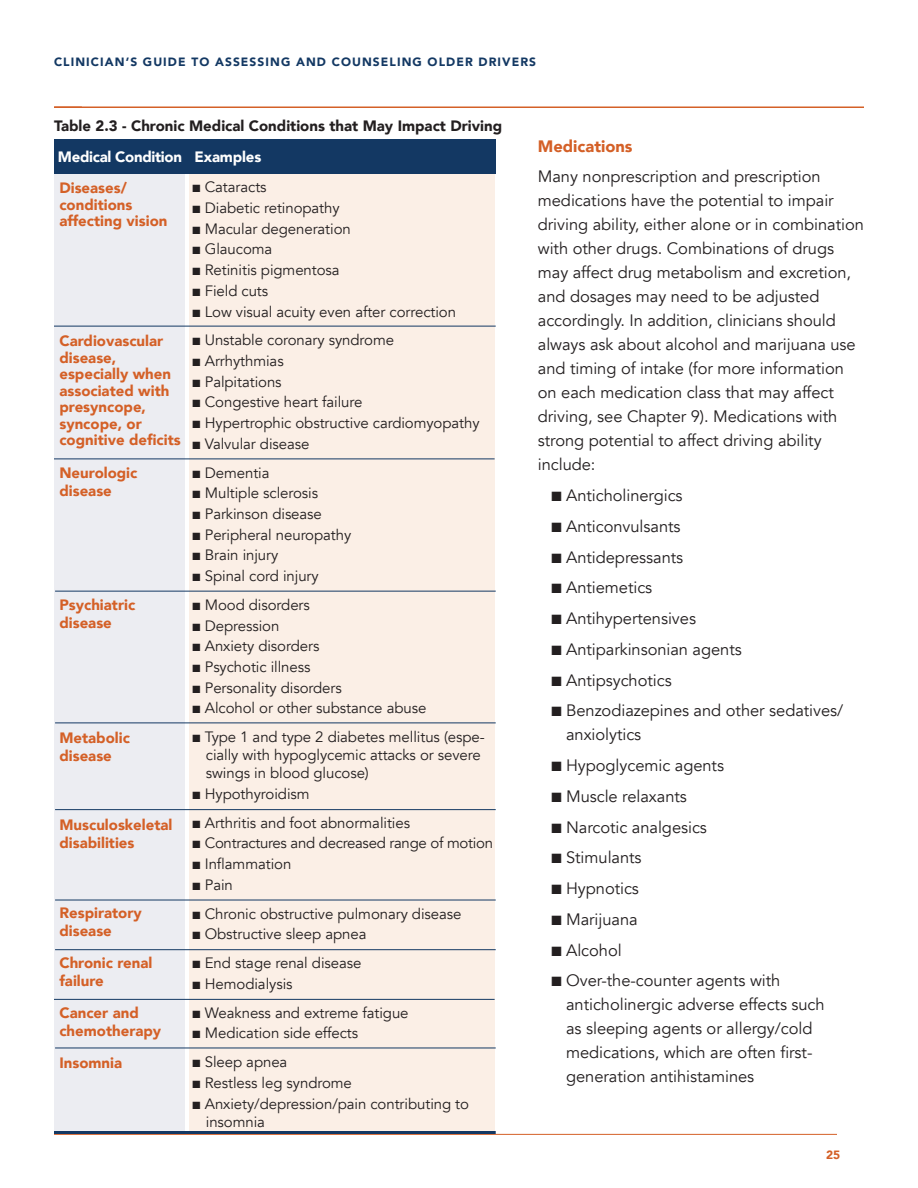
<style>
.page{position:relative;width:918px;height:1188px;background:#fff}
.page>*{position:absolute;margin:0;border:0;box-sizing:border-box;transform-origin:0 0}
.t1{font:16.5px/24px "Avenir";letter-spacing:-.005em;color:#231f20}
.t2{font:900 16.5px "Avenir";color:#d46027}
.t3{font:15px/18px "Avenir";letter-spacing:-.005em;color:#231f20}
.t4{font:900 15px/16.5px "Avenir";color:#d46027}
.t5{font:900 15px "Avenir";color:#231f20}
.t6{font:900 15px "Avenir";letter-spacing:-.02em;color:#fff}
.t7{font:900 12px "Avenir";letter-spacing:.09em;color:#133863}
.t8{font:900 12px "Avenir";color:#d46027}
</style>
<div class="page">
<hr style="left:54px;top:106px;width:810px;height:2px;background:#d46027">
<hr style="left:54px;top:1134px;width:783px;height:1px;background:#d46027">
<div style="left:54px;top:168px;width:131px;height:966px;background:#ecedf2"></div>
<div style="left:189px;top:171px;width:306px;height:963px;background:#fbefe6"></div>
<div style="left:54px;top:140px;width:442px;height:34px;background:#133863"></div>
<hr style="left:54px;top:326px;width:442px;height:1px;background:#133863">
<hr style="left:54px;top:459px;width:441px;height:1px;background:#133863">
<hr style="left:54px;top:1131px;width:442px;height:3px;background:#133863">
<hr style="left:55px;top:591px;width:441px;height:1px;background:#133863">
<hr style="left:55px;top:723px;width:441px;height:1px;background:#133863">
<hr style="left:55px;top:809px;width:441px;height:1px;background:#133863">
<hr style="left:55px;top:900px;width:441px;height:1px;background:#133863">
<hr style="left:55px;top:949px;width:441px;height:1px;background:#133863">
<hr style="left:54px;top:999px;width:441px;height:1px;background:#133863">
<hr style="left:55px;top:1048px;width:441px;height:1px;background:#133863">
<p class="t7" style="left:54px;top:52px;width:484px">CLINICIAN’S GUIDE TO ASSESSING AND COUNSELING OLDER DRIVERS</p>
<p class="t5" style="left:54px;top:112px;width:450px">Table 2.3 - Chronic Medical Conditions that May Impact Driving</p>
<p class="t6" style="left:58px;top:144px;width:205px">Medical Condition Examples</p>
<p class="t4" style="left:59px;top:179px;width:110px">Diseases/ conditions affecting vision</p>
<p class="t4" style="left:59px;top:333px;width:123px">Cardiovascular disease, especially when associated with presyncope, syncope, or cognitive deficits</p>
<p class="t4" style="left:59px;top:464px;width:80px;line-height:18px">Neurologic disease</p>
<p class="t4" style="left:59px;top:596px;width:77px;line-height:18px">Psychiatric disease</p>
<p class="t4" style="left:59px;top:729px;width:72px;line-height:18px">Metabolic disease</p>
<p class="t4" style="left:59px;top:815px;width:115px;line-height:18px">Musculoskeletal disabilities</p>
<p class="t4" style="left:59px;top:904px;width:84px;line-height:18px">Respiratory disease</p>
<p class="t4" style="left:59px;top:954px;width:95px;line-height:18px">Chronic renal failure</p>
<p class="t4" style="left:59px;top:1004px;width:103px;line-height:18px">Cancer and chemotherapy</p>
<p class="t4" style="left:59px;top:1054px;width:64px">Insomnia</p>
<p class="t3" style="left:192px;top:178px;width:76px">■ Cataracts</p>
<p class="t3" style="left:192px;top:199px;width:149px">■ Diabetic retinopathy</p>
<p class="t3" style="left:192px;top:220px;width:160px">■ Macular degeneration</p>
<p class="t3" style="left:192px;top:241px;width:82px">■ Glaucoma</p>
<p class="t3" style="left:192px;top:261px;width:149px">■ Retinitis pigmentosa</p>
<p class="t3" style="left:192px;top:282px;width:77px">■ Field cuts</p>
<p class="t3" style="left:192px;top:303px;width:265px">■ Low visual acuity even after correction</p>
<p class="t3" style="left:192px;top:331px;width:203px">■ Unstable coronary syndrome</p>
<p class="t3" style="left:192px;top:352px;width:93px">■ Arrhythmias</p>
<p class="t3" style="left:192px;top:373px;width:91px">■ Palpitations</p>
<p class="t3" style="left:192px;top:394px;width:172px">■ Congestive heart failure</p>
<p class="t3" style="left:192px;top:414px;width:289px">■ Hypertrophic obstructive cardiomyopathy</p>
<p class="t3" style="left:192px;top:435px;width:119px">■ Valvular disease</p>
<p class="t3" style="left:192px;top:464px;width:79px">■ Dementia</p>
<p class="t3" style="left:192px;top:484px;width:127px">■ Multiple sclerosis</p>
<p class="t3" style="left:192px;top:505px;width:131px">■ Parkinson disease</p>
<p class="t3" style="left:192px;top:526px;width:160px">■ Peripheral neuropathy</p>
<p class="t3" style="left:192px;top:547px;width:88px">■ Brain injury</p>
<p class="t3" style="left:192px;top:567px;width:128px">■ Spinal cord injury</p>
<p class="t3" style="left:192px;top:596px;width:119px">■ Mood disorders</p>
<p class="t3" style="left:192px;top:617px;width:89px">■ Depression</p>
<p class="t3" style="left:192px;top:637px;width:129px">■ Anxiety disorders</p>
<p class="t3" style="left:192px;top:658px;width:120px">■ Psychotic illness</p>
<p class="t3" style="left:192px;top:679px;width:151px">■ Personality disorders</p>
<p class="t3" style="left:192px;top:700px;width:236px">■ Alcohol or other substance abuse</p>
<p class="t3" style="left:206px;top:728px;width:280px;text-indent:-13px">■ Type 1 and type 2 diabetes mellitus (espe&shy;cially with hypoglycemic attacks or severe swings in blood glucose)</p>
<p class="t3" style="left:192px;top:785px;width:119px">■ Hypothyroidism</p>
<p class="t3" style="left:192px;top:814px;width:219px">■ Arthritis and foot abnormalities</p>
<p class="t3" style="left:192px;top:835px;width:302px">■ Contractures and decreased range of motion</p>
<p class="t3" style="left:192px;top:855px;width:100px">■ Inflammation</p>
<p class="t3" style="left:192px;top:876px;width:42px">■ Pain</p>
<p class="t3" style="left:192px;top:905px;width:271px">■ Chronic obstructive pulmonary disease</p>
<p class="t3" style="left:192px;top:925px;width:176px">■ Obstructive sleep apnea</p>
<p class="t3" style="left:192px;top:954px;width:171px">■ End stage renal disease</p>
<p class="t3" style="left:192px;top:975px;width:102px">■ Hemodialysis</p>
<p class="t3" style="left:192px;top:1004px;width:218px">■ Weakness and extreme fatigue</p>
<p class="t3" style="left:192px;top:1024px;width:167px">■ Medication side effects</p>
<p class="t3" style="left:192px;top:1053px;width:97px">■ Sleep apnea</p>
<p class="t3" style="left:192px;top:1074px;width:161px">■ Restless leg syndrome</p>
<p class="t3" style="left:206px;top:1095px;width:265px;text-indent:-13px">■ Anxiety/depression/pain contributing to insomnia</p>
<p class="t2" style="left:538px;top:132px;width:96px">Medications</p>
<p class="t1" style="left:538px;top:165px;width:328px">Many nonprescription and prescription medications have the potential to impair driving ability, either alone or in combination with other drugs. Combinations of drugs may affect drug metabolism and excretion, and dosages may need to be adjusted accordingly. In addition, clinicians should always ask about alcohol and marijuana use and timing of intake (for more information on each medication class that may affect driving, see Chapter 9). Medications with strong potential to affect driving ability include:</p>
<p class="t1" style="left:551px;top:484px;width:133px">■ Anticholinergics</p>
<p class="t1" style="left:551px;top:514px;width:131px">■ Anticonvulsants</p>
<p class="t1" style="left:551px;top:545px;width:133px">■ Antidepressants</p>
<p class="t1" style="left:551px;top:576px;width:103px">■ Antiemetics</p>
<p class="t1" style="left:551px;top:607px;width:146px">■ Antihypertensives</p>
<p class="t1" style="left:551px;top:637px;width:192px">■ Antiparkinsonian agents</p>
<p class="t1" style="left:551px;top:668px;width:122px">■ Antipsychotics</p>
<p class="t1" style="left:566px;top:699px;width:279px;text-indent:-15px">■ Benzodiazepines and other sedatives/ anxiolytics</p>
<p class="t1" style="left:551px;top:754px;width:174px">■ Hypoglycemic agents</p>
<p class="t1" style="left:551px;top:784px;width:137px">■ Muscle relaxants</p>
<p class="t1" style="left:551px;top:815px;width:157px">■ Narcotic analgesics</p>
<p class="t1" style="left:551px;top:846px;width:92px">■ Stimulants</p>
<p class="t1" style="left:551px;top:877px;width:89px">■ Hypnotics</p>
<p class="t1" style="left:551px;top:907px;width:88px">■ Marijuana</p>
<p class="t1" style="left:551px;top:938px;width:72px">■ Alcohol</p>
<p class="t1" style="left:566px;top:969px;width:260px;text-indent:-15px">■ Over-the-counter agents with anticholinergic adverse effects such as sleeping agents or allergy/cold medications, which are often first&shy;generation antihistamines</p>
<p class="t8" style="left:826px;top:1144px;width:16px">25</p>
</div>
